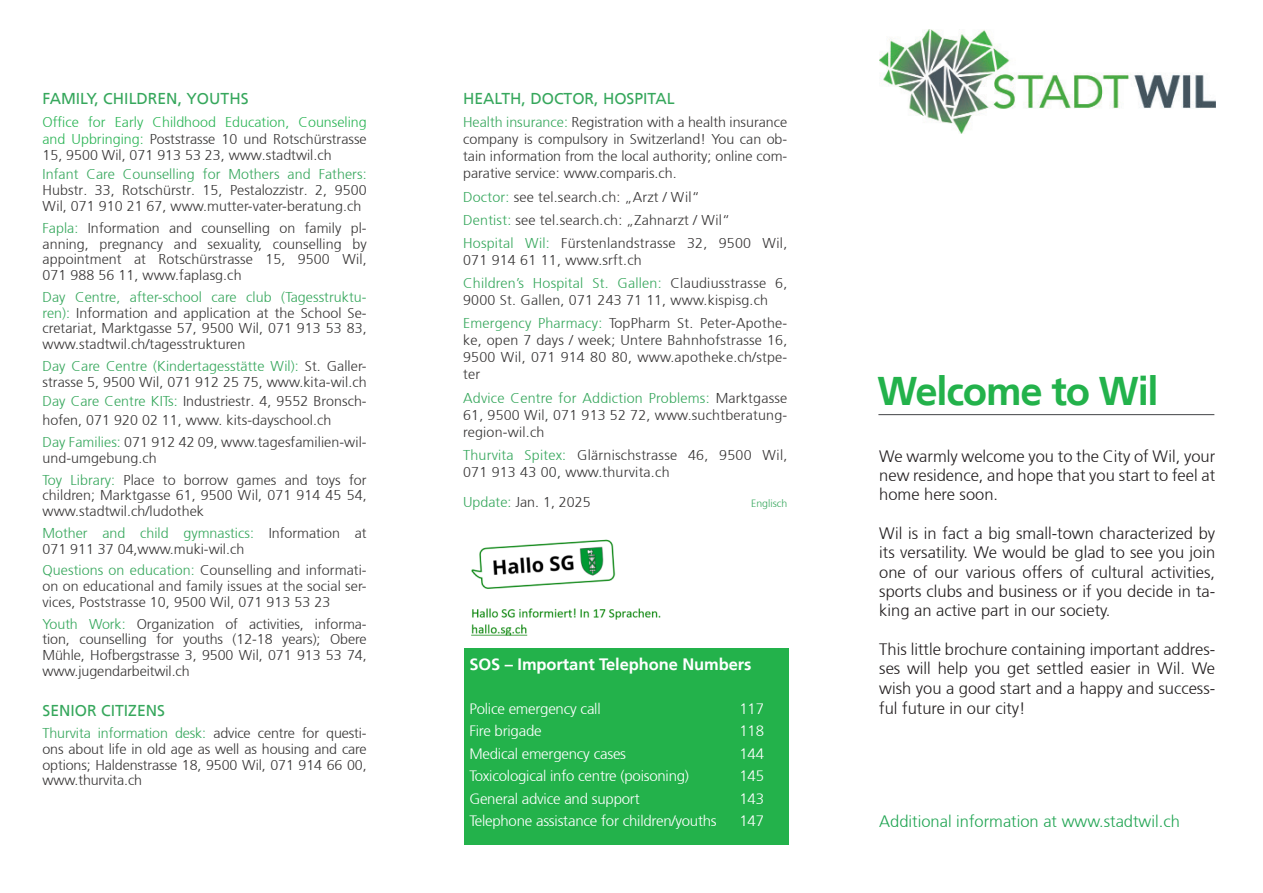
<style>
.page{position:relative;width:1263px;height:893px;background:#fff}
.page>*{position:absolute;margin:0;border:0;box-sizing:border-box;transform-origin:0 0}
.t1{font:700 39.9px "Frutiger";letter-spacing:-.03em;color:#23b24b}
.t2{font:300 16.5px/19.4px "Frutiger";color:#231f20;text-align:justify}
.t3{font:300 16.5px "Frutiger";color:#22a554}
.t4{font:700 16.5px "Frutiger";letter-spacing:-.005em;color:#fff}
.t5{font:15.75px "Frutiger";color:#36a75c}
.t6{font:300 15px "Frutiger";letter-spacing:-.015em;color:#fff}
.t7{font:300 14.25px/15.8px "Frutiger";letter-spacing:.005em;color:#373535;text-align:justify}
.t8{font:300 14.25px "Frutiger";letter-spacing:.005em;color:#36a75c}
.t9{font:300 10.5px "Frutiger";color:#36a75c}
.s1{color:#2bb455}
.s2{color:#36a75c}
</style>
<div class="page">
<img style="left:471px;top:539px;width:190px;height:97px">
<div style="left:464px;top:648px;width:324px;height:196px;background:#23b24b"></div>
<img style="left:879px;top:30px;width:336px;height:103px">
<hr style="left:878px;top:414px;width:336px;height:1px;background:#57585a">
<p class="t5" style="left:43px;top:89px;width:208px">FAMILY, CHILDREN, YOUTHS</p>
<p class="t7" style="left:43px;top:114px;width:326px;line-height:16.5px"><span class="s1">Office for Early Childhood Education, Counseling and Upbringing:</span> Poststrasse 10 und Rotschürstrasse 15, 9500 Wil, 071 913 53 23, www.stadtwil.ch</p>
<p class="t8" style="left:43px;top:166px;width:326px">Infant Care Counselling for Mothers and Fathers:</p>
<p class="t7" style="left:43px;top:182px;width:326px;line-height:16.4px">Hubstr. 33, Rotschürstr. 15, Pestalozzistr. 2, 9500<br>Wil, 071 910 21 67, www.mutter-vater-beratung.ch</p>
<p class="t7" style="left:43px;top:220px;width:326px"><span class="s2">Fapla:</span> Information and counselling on family pl&shy;anning, pregnancy and sexuality, counselling by appointment at Rotschürstrasse 15, 9500 Wil, 071 988 56 11, www.faplasg.ch</p>
<p class="t7" style="left:43px;top:289px;width:326px"><span class="s2">Day Centre, after-school care club (Tagesstruktu&shy;ren):</span> Information and application at the School Se&shy;cretariat, Marktgasse 57, 9500 Wil, 071 913 53 83, www.stadtwil.ch/tagesstrukturen</p>
<p class="t7" style="left:43px;top:358px;width:326px"><span class="s2">Day Care Centre (Kindertagesstätte Wil):</span> St. Galler&shy;strasse 5, 9500 Wil, 071 912 25 75, www.kita-wil.ch</p>
<p class="t7" style="left:43px;top:392px;width:326px;line-height:19.4px"><span class="s2">Day Care Centre KITs:</span> Industriestr. 4, 9552 Bronsch&shy;hofen, 071 920 02 11, www. kits-dayschool.ch</p>
<p class="t7" style="left:43px;top:435px;width:326px"><span class="s2">Day Families:</span> 071 912 42 09, www.tagesfamilien-wil&shy;und-umgebung.ch</p>
<p class="t7" style="left:43px;top:472px;width:326px"><span class="s2">Toy Library:</span> Place to borrow games and toys for children; Marktgasse 61, 9500 Wil, 071 914 45 54, www.stadtwil.ch/ludothek</p>
<p class="t7" style="left:43px;top:525px;width:326px"><span class="s2">Mother and child gymnastics:</span> Information at<br>071 911 37 04,www.muki-wil.ch</p>
<p class="t7" style="left:43px;top:563px;width:326px"><span class="s2">Questions on education:</span> Counselling and informati&shy;on on educational and family issues at the social ser&shy;vices, Poststrasse 10, 9500 Wil, 071 913 53 23</p>
<p class="t7" style="left:43px;top:616px;width:326px"><span class="s2">Youth Work:</span> Organization of activities, informa&shy;tion, counselling for youths (12-18 years); Obere Mühle, Hofbergstrasse 3, 9500 Wil, 071 913 53 74, www.jugendarbeitwil.ch</p>
<p class="t5" style="left:43px;top:702px;width:124px">SENIOR CITIZENS</p>
<p class="t7" style="left:43px;top:726px;width:326px"><span class="s2">Thurvita information desk:</span> advice centre for questi&shy;ons about life in old age as well as housing and care options; Haldenstrasse 18, 9500 Wil, 071 914 66 00, www.thurvita.ch</p>
<p class="t5" style="left:463px;top:89px;width:213px">HEALTH, DOCTOR, HOSPITAL</p>
<p class="t7" style="left:463px;top:114px;width:326px;line-height:17.1px"><span class="s2">Health insurance:</span> Registration with a health insurance company is compulsory in Switzerland! You can ob&shy;tain information from the local authority; online com&shy;parative service: www.comparis.ch.</p>
<p class="t7" style="left:463px;top:185px;width:326px;line-height:23.1px;text-align:left"><span class="s2">Doctor:</span> see tel.search.ch: „Arzt / Wil“<br><span class="s2">Dentist:</span> see tel.search.ch: „Zahnarzt / Wil“<br><span class="s2">Hospital Wil:</span> Fürstenlandstrasse 32, 9500 Wil,</p>
<p class="t7" style="left:463px;top:249px;width:326px;line-height:23.1px">071 914 61 11, www.srft.ch<br><span class="s2">Children’s Hospital St. Gallen:</span> Claudiusstrasse 6,</p>
<p class="t7" style="left:463px;top:289px;width:326px;line-height:23.1px">9000 St. Gallen, 071 243 71 11, www.kispisg.ch<br><span class="s2">Emergency Pharmacy:</span> TopPharm St. Peter-Apothe-</p>
<p class="t7" style="left:463px;top:332px;width:326px;line-height:17.1px">ke, open 7 days / week; Untere Bahnhofstrasse 16, 9500 Wil, 071 914 80 80, www.apotheke.ch/stpe&shy;ter</p>
<p class="t7" style="left:463px;top:389px;width:326px;line-height:17.1px"><span class="s2">Advice Centre for Addiction Problems:</span> Marktgasse 61, 9500 Wil, 071 913 52 72, www.suchtberatung&shy;region-wil.ch</p>
<p class="t7" style="left:463px;top:447px;width:326px;line-height:17.1px"><span class="s2">Thurvita Spitex:</span> Glärnischstrasse 46, 9500 Wil,<br>071 913 43 00, www.thurvita.ch</p>
<p class="t7" style="left:463px;top:494px;width:129px"><span class="s2">Update:</span> Jan. 1, 2025</p>
<p class="t9" style="left:751px;top:498px;width:38px">Englisch</p>
<p class="t4" style="left:469px;top:655px;width:284px">SOS – Important Telephone Numbers</p>
<p class="t6" style="left:469px;top:700px;width:133px">Police emergency call</p>
<p class="t6" style="left:739px;top:700px;width:26px">117</p>
<p class="t6" style="left:469px;top:723px;width:74px">Fire brigade</p>
<p class="t6" style="left:739px;top:723px;width:26px">118</p>
<p class="t6" style="left:469px;top:745px;width:158px">Medical emergency cases</p>
<p class="t6" style="left:739px;top:745px;width:26px">144</p>
<p class="t6" style="left:469px;top:768px;width:221px">Toxicological info centre (poisoning)</p>
<p class="t6" style="left:739px;top:768px;width:26px">145</p>
<p class="t6" style="left:469px;top:790px;width:172px">General advice and support</p>
<p class="t6" style="left:739px;top:790px;width:26px">143</p>
<p class="t6" style="left:469px;top:813px;width:249px">Telephone assistance for children/youths</p>
<p class="t6" style="left:739px;top:813px;width:26px">147</p>
<h1 class="t1" style="left:877px;top:368px;width:283px">Welcome to Wil</h1>
<p class="t2" style="left:879px;top:446px;width:337px">We warmly welcome you to the City of Wil, your new residence, and hope that you start to feel at home here soon.</p>
<p class="t2" style="left:879px;top:524px;width:337px">Wil is in fact a big small-town characterized by its versatility. We would be glad to see you join one of our various offers of cultural activities, sports clubs and business or if you decide in ta&shy;king an active part in our society.</p>
<p class="t2" style="left:879px;top:640px;width:337px">This little brochure containing important addres&shy;ses will help you get settled easier in Wil. We wish you a good start and a happy and success&shy;ful future in our city!</p>
<p class="t3" style="left:879px;top:812px;width:302px">Additional information at www.stadtwil.ch</p>
</div>
